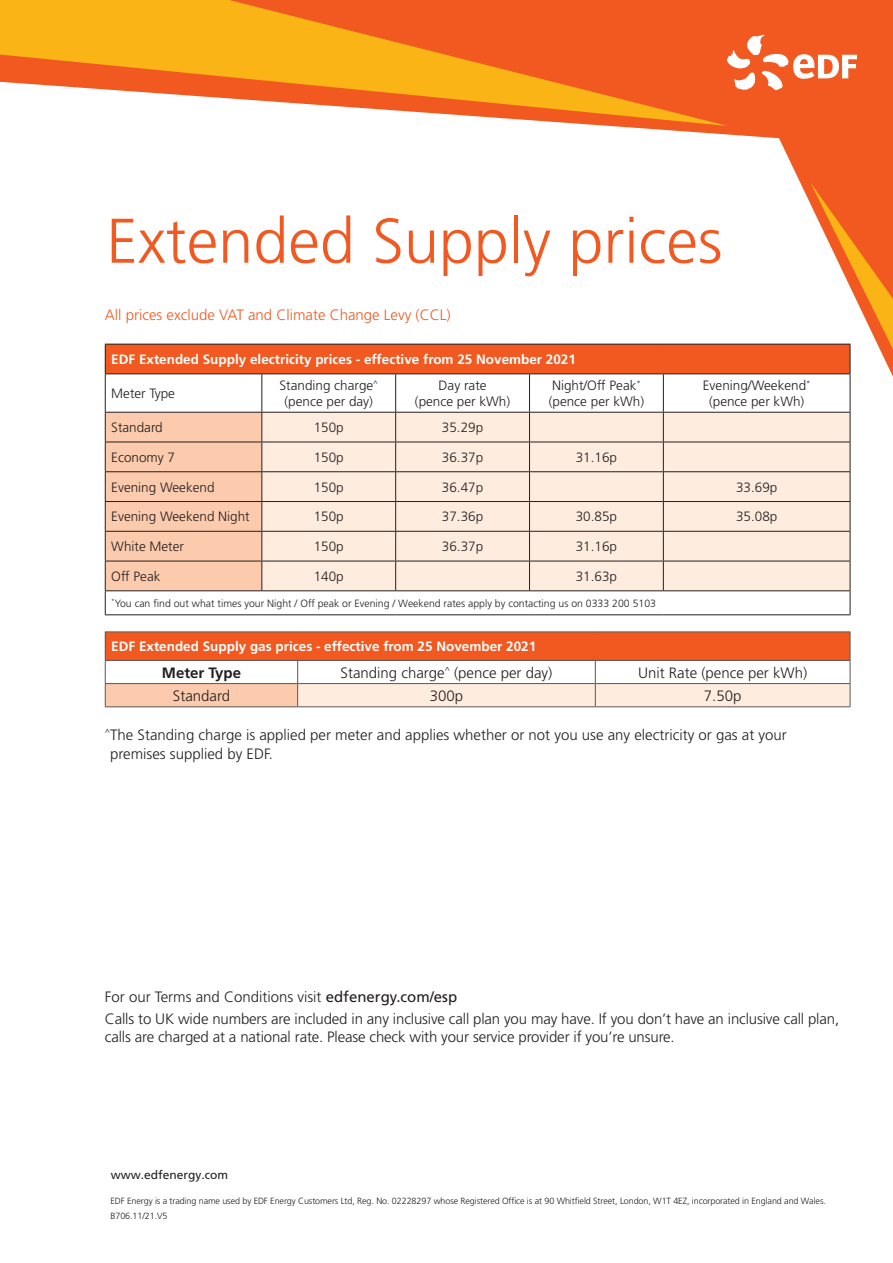
<style>
.page{position:relative;width:893px;height:1263px;background:#fff}
.page>*{position:absolute;margin:0;border:0;box-sizing:border-box;transform-origin:0 0}
.t1{font:300 63px "Frutiger LT";color:#f15921}
.BODY{font:300 15px/19.5px "Frutiger LT";color:#231f20}
.t2{font:300 15px "Frutiger LT";color:#f15921}
.BODY-2{font:700 15px "Frutiger LT";color:#231f20}
.t3{font:300 13.5px "Frutiger LT";color:#231f20}
.t4{font:700 13.5px "Frutiger LT";color:#fff}
.t5{font:12px "Frutiger LT";color:#231f20}
.BODY-3{font:300 10.5px "Frutiger LT";color:#231f20}
.t6{font:300 9px "Frutiger LT";letter-spacing:-.01em;color:#231f20}
.s1{font-weight:400}
</style>
<div class="page">
<svg style="left:104px;top:0;width:789px;height:377px"></svg>
<svg style="left:0;top:0;width:728px;height:126px;background:#f6933d"></svg>
<svg style="left:727px;top:34px;width:130px;height:56px"></svg>
<div style="left:105px;top:344px;width:745px;height:30px;background:#f15921"></div>
<svg style="left:106px;top:374px;width:744px;height:240px"></svg>
<div style="left:262px;top:413px;width:588px;height:177px;background:#feecdf"></div>
<hr style="left:262px;top:442px;width:134px;height:1px;background:#231f20">
<hr style="left:396px;top:442px;width:133px;height:1px;background:#231f20">
<hr style="left:529px;top:442px;width:134px;height:1px;background:#231f20">
<hr style="left:663px;top:442px;width:187px;height:1px;background:#231f20">
<hr style="left:262px;top:471px;width:134px;height:1px;background:#231f20">
<hr style="left:396px;top:471px;width:133px;height:1px;background:#231f20">
<hr style="left:529px;top:471px;width:134px;height:1px;background:#231f20">
<hr style="left:663px;top:471px;width:187px;height:1px;background:#231f20">
<hr style="left:262px;top:501px;width:134px;height:1px;background:#231f20">
<hr style="left:396px;top:501px;width:133px;height:1px;background:#231f20">
<hr style="left:529px;top:501px;width:134px;height:1px;background:#231f20">
<hr style="left:663px;top:501px;width:187px;height:1px;background:#231f20">
<hr style="left:262px;top:531px;width:134px;height:1px;background:#231f20">
<hr style="left:396px;top:531px;width:133px;height:1px;background:#231f20">
<hr style="left:529px;top:531px;width:134px;height:1px;background:#231f20">
<hr style="left:663px;top:531px;width:187px;height:1px;background:#231f20">
<hr style="left:262px;top:561px;width:134px;height:1px;background:#231f20">
<hr style="left:396px;top:561px;width:133px;height:1px;background:#231f20">
<svg style="left:395px;top:413px;width:1px;height:177px"></svg>
<hr style="left:529px;top:561px;width:134px;height:1px;background:#231f20">
<svg style="left:529px;top:413px;width:1px;height:177px"></svg>
<hr style="left:663px;top:561px;width:187px;height:1px;background:#231f20">
<svg style="left:663px;top:413px;width:1px;height:177px"></svg>
<svg style="left:105px;top:413px;width:157px;height:201px;background:#f3c9af"></svg>
<hr style="left:262px;top:590px;width:134px;height:1px;background:#231f20">
<hr style="left:396px;top:590px;width:133px;height:1px;background:#231f20">
<hr style="left:529px;top:590px;width:134px;height:1px;background:#231f20">
<hr style="left:663px;top:590px;width:187px;height:1px;background:#231f20">
<svg style="left:850px;top:413px;width:1px;height:201px"></svg>
<hr style="left:105px;top:614px;width:157px;height:1px;background:#231f20">
<hr style="left:262px;top:614px;width:134px;height:1px;background:#231f20">
<hr style="left:396px;top:614px;width:133px;height:1px;background:#231f20">
<hr style="left:529px;top:614px;width:134px;height:1px;background:#231f20">
<hr style="left:663px;top:614px;width:187px;height:1px;background:#231f20">
<hr style="left:105px;top:412px;width:157px;height:1px;background:#231f20">
<hr style="left:262px;top:412px;width:134px;height:1px;background:#231f20">
<hr style="left:396px;top:412px;width:133px;height:1px;background:#231f20">
<hr style="left:529px;top:412px;width:134px;height:1px;background:#231f20">
<hr style="left:663px;top:412px;width:187px;height:1px;background:#231f20">
<hr style="left:105px;top:374px;width:1px;height:38px;background:#231f20">
<hr style="left:261px;top:374px;width:1px;height:38px;background:#231f20">
<hr style="left:395px;top:374px;width:1px;height:38px;background:#231f20">
<hr style="left:529px;top:374px;width:1px;height:38px;background:#231f20">
<hr style="left:663px;top:374px;width:1px;height:38px;background:#231f20">
<hr style="left:850px;top:374px;width:1px;height:38px;background:#231f20">
<hr style="left:105px;top:344px;width:157px;height:1px;background:#231f20">
<svg style="left:105px;top:344px;width:1px;height:29px"></svg>
<hr style="left:262px;top:344px;width:134px;height:1px;background:#231f20">
<hr style="left:396px;top:344px;width:133px;height:1px;background:#231f20">
<hr style="left:529px;top:344px;width:134px;height:1px;background:#231f20">
<hr style="left:663px;top:344px;width:187px;height:1px;background:#231f20">
<svg style="left:810px;top:182px;width:83px;height:191px"></svg>
<hr style="left:105px;top:373px;width:157px;height:1px;background:#231f20">
<hr style="left:262px;top:373px;width:134px;height:1px;background:#231f20">
<hr style="left:396px;top:373px;width:133px;height:1px;background:#231f20">
<hr style="left:529px;top:373px;width:134px;height:1px;background:#231f20">
<hr style="left:663px;top:373px;width:187px;height:1px;background:#231f20">
<div style="left:105px;top:632px;width:745px;height:28px;background:#f15921"></div>
<div style="left:105px;top:683px;width:193px;height:24px;background:#fccaac"></div>
<hr style="left:105px;top:631px;width:193px;height:1px;background:#57585a">
<hr style="left:298px;top:631px;width:297px;height:1px;background:#57585a">
<hr style="left:595px;top:631px;width:255px;height:1px;background:#57585a">
<hr style="left:105px;top:660px;width:193px;height:1px;background:#57585a">
<hr style="left:105px;top:683px;width:193px;height:1px;background:#57585a">
<svg style="left:105px;top:632px;width:1px;height:74px"></svg>
<svg style="left:297px;top:632px;width:554px;height:75px"></svg>
<hr style="left:105px;top:706px;width:193px;height:1px;background:#57585a">
<hr style="left:298px;top:706px;width:297px;height:1px;background:#57585a">
<hr style="left:595px;top:706px;width:255px;height:1px;background:#57585a">
<p class="t1" style="left:106px;top:205px;width:618px">Extended Supply prices</p>
<p class="t2" style="left:105px;top:307px;width:347px">All prices exclude VAT and Climate Change Levy (CCL)</p>
<p class="t4" style="left:111px;top:351px;width:466px">EDF Extended Supply electricity prices - effective from 25 November 2021</p>
<p class="t3" style="left:111px;top:386px;width:65px">Meter Type</p>
<p class="t3" style="left:552px;top:378px;width:90px">Night/Off Peak<sup>*</sup></p>
<p class="t3" style="left:549px;top:394px;width:97px">(pence per kWh)</p>
<p class="t3" style="left:279px;top:378px;width:100px">Standing charge<sup>^</sup></p>
<p class="t3" style="left:284px;top:394px;width:90px">(pence per day)</p>
<p class="t3" style="left:703px;top:378px;width:109px">Evening/Weekend<sup>*</sup></p>
<p class="t3" style="left:709px;top:394px;width:97px">(pence per kWh)</p>
<p class="t3" style="left:439px;top:378px;width:49px">Day rate</p>
<p class="t3" style="left:415px;top:394px;width:97px">(pence per kWh)</p>
<p class="t3" style="left:111px;top:420px;width:53px">Standard</p>
<p class="t3" style="left:314px;top:420px;width:32px">150p</p>
<p class="t3" style="left:442px;top:420px;width:43px">35.29p</p>
<p class="t3" style="left:111px;top:450px;width:65px">Economy 7</p>
<p class="t3" style="left:314px;top:450px;width:32px">150p</p>
<p class="t3" style="left:442px;top:450px;width:43px">36.37p</p>
<p class="t3" style="left:576px;top:450px;width:43px">31.16p</p>
<p class="t3" style="left:111px;top:479px;width:105px">Evening Weekend</p>
<p class="t3" style="left:314px;top:479px;width:32px">150p</p>
<p class="t3" style="left:442px;top:479px;width:43px">36.47p</p>
<p class="t3" style="left:736px;top:479px;width:43px">33.69p</p>
<p class="t3" style="left:111px;top:509px;width:140px">Evening Weekend Night</p>
<p class="t3" style="left:314px;top:509px;width:32px">150p</p>
<p class="t3" style="left:442px;top:509px;width:43px">37.36p</p>
<p class="t3" style="left:576px;top:509px;width:43px">30.85p</p>
<p class="t3" style="left:736px;top:509px;width:43px">35.08p</p>
<p class="t3" style="left:111px;top:539px;width:74px">White Meter</p>
<p class="t3" style="left:314px;top:539px;width:32px">150p</p>
<p class="t3" style="left:442px;top:539px;width:43px">36.37p</p>
<p class="t3" style="left:576px;top:539px;width:43px">31.16p</p>
<p class="t3" style="left:111px;top:569px;width:51px">Off Peak</p>
<p class="t3" style="left:314px;top:569px;width:32px">140p</p>
<p class="t3" style="left:576px;top:569px;width:43px">31.63p</p>
<p class="BODY-3" style="left:111px;top:597px;width:546px"><sup>*</sup>You can find out what times your Night / Off peak or Evening / Weekend rates apply by contacting us on 0333 200 5103</p>
<p class="t4" style="left:111px;top:638px;width:426px">EDF Extended Supply gas prices - effective from 25 November 2021</p>
<p class="BODY-2" style="left:162px;top:663px;width:81px">Meter Type</p>
<p class="BODY" style="left:340px;top:663px;width:213px">Standing charge<sup>^</sup> (pence per day)</p>
<p class="BODY" style="left:638px;top:663px;width:171px">Unit Rate (pence per kWh)</p>
<p class="BODY" style="left:173px;top:686px;width:59px">Standard</p>
<p class="BODY" style="left:430px;top:686px;width:35px">300p</p>
<p class="BODY" style="left:704px;top:686px;width:39px">7.50p</p>
<p class="BODY" style="left:110px;top:725px;width:678px;text-indent:-5px"><sup>^</sup>The Standing charge is applied per meter and applies whether or not you use any electricity or gas at your premises supplied by EDF.</p>
<p class="BODY" style="left:105px;top:987px;width:354px">For our Terms and Conditions visit <span class="s1">edfenergy.com/esp</span></p>
<p class="BODY" style="left:105px;top:1010px;width:736px;line-height:18px">Calls to UK wide numbers are included in any inclusive call plan you may have. If you don’t have an inclusive call plan, calls are charged at a national rate. Please check with your service provider if you’re unsure.</p>
<p class="t5" style="left:111px;top:1168px;width:119px">www.edfenergy.com</p>
<p class="t6" style="left:111px;top:1195px;width:717px">EDF Energy is a trading name used by EDF Energy Customers Ltd, Reg. No. 02228297 whose Registered Office is at 90 Whitfield Street, London, W1T 4EZ, incorporated in England and Wales.</p>
<p class="t6" style="left:111px;top:1210px;width:58px">B706.11/21.V5</p>
</div>
